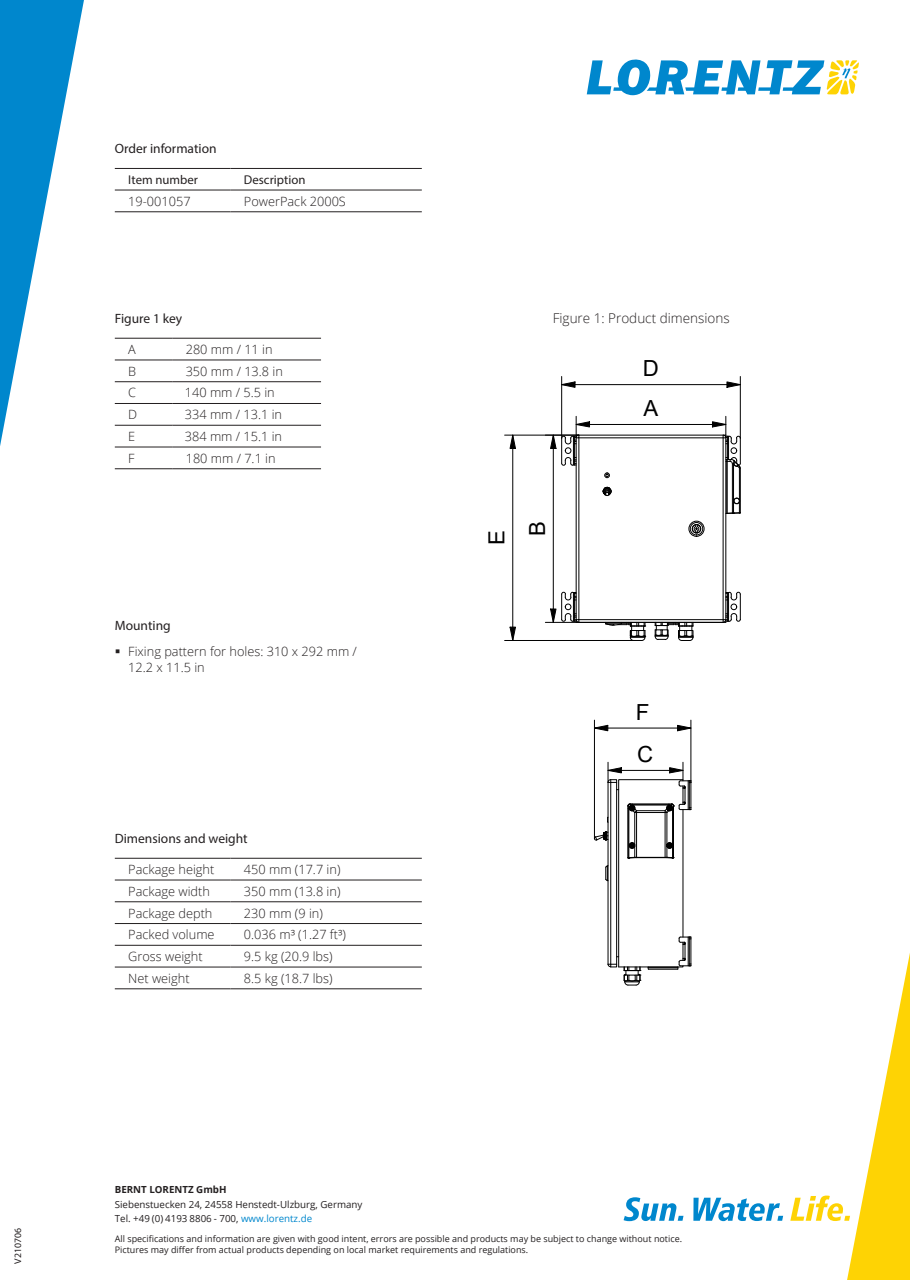
<style>
.page{position:relative;width:910px;height:1280px;background:#fff}
.page>*{position:absolute;margin:0;border:0;box-sizing:border-box;transform-origin:0 0}
.t1{font:22.2px "Arial";color:#000}
.Subhead_10pt{font:13.5px "Myriad Pro";color:#231f20}
.Subhead_10pt-2{font:300 13.5px "Open Sans";color:#231f20}
.t2{font:300 12.75px/16.5px "Open Sans";color:#231f20}
.t3{font:12.75px "Myriad Pro";color:#231f20}
.t4{font:9.75px/14.2px "Open Sans";color:#231f20}
.Bildunterschrift{font:9.75px "Myriad Pro";color:#231f20}
.t5{font:9px/11.2px "Open Sans";color:#231f20}
.s1{font-weight:700}
.s2{color:#0087cd}
</style>
<div class="page">
<svg style="left:587px;top:60px;width:272px;height:35px"></svg>
<svg style="left:0;top:0;width:84px;height:446px"></svg>
<hr style="left:115px;top:168px;width:115px;height:1px;background:#231f20">
<hr style="left:230px;top:168px;width:192px;height:1px;background:#231f20">
<hr style="left:115px;top:190px;width:115px;height:1px;background:#231f20">
<hr style="left:230px;top:190px;width:192px;height:1px;background:#231f20">
<hr style="left:115px;top:211px;width:115px;height:1px;background:#231f20">
<hr style="left:230px;top:211px;width:192px;height:1px;background:#231f20">
<svg style="left:594px;top:762px;width:316px;height:518px"></svg>
<svg style="left:677px;top:725px;width:14px;height:6px"></svg>
<svg style="left:593px;top:725px;width:15px;height:6px"></svg>
<hr style="left:608px;top:728px;width:69px;height:1px;background:#000">
<hr style="left:691px;top:720px;width:1px;height:63px;background:#000">
<hr style="left:594px;top:720px;width:1px;height:118px;background:#000">
<hr style="left:723px;top:435px;width:1px;height:185px;background:#000">
<hr style="left:726px;top:438px;width:1px;height:182px;background:#000">
<hr style="left:579px;top:438px;width:144px;height:1px;background:#000">
<hr style="left:579px;top:619px;width:144px;height:1px;background:#000">
<hr style="left:579px;top:622px;width:144px;height:1px;background:#000">
<hr style="left:579px;top:435px;width:144px;height:1px;background:#000">
<svg style="left:723px;top:592px;width:18px;height:31px"></svg>
<div style="left:690px;top:522px;width:13px;height:13px;border:1px solid #000;border-radius:50%"></div>
<div style="left:689px;top:521px;width:15px;height:15px;border:1px solid #000;border-radius:50%"></div>
<svg style="left:692px;top:524px;width:9px;height:9px"></svg>
<svg style="left:655px;top:623px;width:39px;height:18px"></svg>
<svg style="left:602px;top:486px;width:10px;height:10px"></svg>
<svg style="left:604px;top:473px;width:6px;height:5px"></svg>
<svg style="left:605px;top:623px;width:41px;height:18px"></svg>
<hr style="left:589px;top:424px;width:123px;height:1px;background:#000">
<svg style="left:712px;top:416px;width:29px;height:98px"></svg>
<svg style="left:562px;top:381px;width:14px;height:7px"></svg>
<svg style="left:726px;top:381px;width:14px;height:7px"></svg>
<hr style="left:575px;top:384px;width:152px;height:1px;background:#000">
<hr style="left:740px;top:376px;width:1px;height:62px;background:#000">
<hr style="left:561px;top:376px;width:1px;height:62px;background:#000">
<svg style="left:550px;top:416px;width:40px;height:206px"></svg>
<hr style="left:553px;top:448px;width:1px;height:161px;background:#000">
<hr style="left:545px;top:622px;width:34px;height:1px;background:#000">
<svg style="left:509px;top:434px;width:7px;height:15px"></svg>
<svg style="left:509px;top:627px;width:7px;height:13px"></svg>
<hr style="left:512px;top:448px;width:1px;height:179px;background:#000">
<hr style="left:505px;top:435px;width:74px;height:1px;background:#000">
<hr style="left:505px;top:640px;width:130px;height:1px;background:#000">
<hr style="left:115px;top:858px;width:115px;height:1px;background:#231f20">
<hr style="left:230px;top:858px;width:192px;height:1px;background:#231f20">
<hr style="left:115px;top:880px;width:115px;height:1px;background:#231f20">
<hr style="left:230px;top:880px;width:192px;height:1px;background:#231f20">
<hr style="left:115px;top:901px;width:115px;height:1px;background:#231f20">
<hr style="left:230px;top:901px;width:192px;height:1px;background:#231f20">
<hr style="left:115px;top:923px;width:115px;height:1px;background:#231f20">
<hr style="left:230px;top:923px;width:192px;height:1px;background:#231f20">
<hr style="left:115px;top:945px;width:115px;height:1px;background:#231f20">
<hr style="left:230px;top:945px;width:192px;height:1px;background:#231f20">
<hr style="left:115px;top:967px;width:115px;height:1px;background:#231f20">
<hr style="left:230px;top:967px;width:192px;height:1px;background:#231f20">
<hr style="left:115px;top:988px;width:115px;height:1px;background:#231f20">
<hr style="left:230px;top:988px;width:192px;height:1px;background:#231f20">
<hr style="left:115px;top:338px;width:57px;height:1px;background:#231f20">
<hr style="left:172px;top:338px;width:149px;height:1px;background:#231f20">
<hr style="left:115px;top:360px;width:57px;height:1px;background:#231f20">
<hr style="left:172px;top:360px;width:149px;height:1px;background:#231f20">
<hr style="left:115px;top:381px;width:57px;height:1px;background:#231f20">
<hr style="left:172px;top:381px;width:149px;height:1px;background:#231f20">
<hr style="left:115px;top:403px;width:57px;height:1px;background:#231f20">
<hr style="left:172px;top:403px;width:149px;height:1px;background:#231f20">
<hr style="left:115px;top:425px;width:57px;height:1px;background:#231f20">
<hr style="left:172px;top:425px;width:149px;height:1px;background:#231f20">
<hr style="left:115px;top:447px;width:57px;height:1px;background:#231f20">
<hr style="left:172px;top:447px;width:149px;height:1px;background:#231f20">
<hr style="left:115px;top:468px;width:57px;height:1px;background:#231f20">
<hr style="left:172px;top:468px;width:149px;height:1px;background:#231f20">
<p class="Bildunterschrift" style="left:12px;top:1264px;width:37px;rotate:-90deg">V210706</p>
<p class="Subhead_10pt" style="left:115px;top:140px;width:103px">Order information</p>
<p class="t3" style="left:128px;top:172px;width:71px">Item number</p>
<p class="t3" style="left:244px;top:172px;width:63px">Description</p>
<p class="t2" style="left:128px;top:193px;width:64px">19-001057</p>
<p class="t2" style="left:244px;top:193px;width:103px">PowerPack 2000S</p>
<p class="Subhead_10pt" style="left:115px;top:310px;width:69px">Figure 1 key</p>
<p class="t2" style="left:128px;top:341px;width:9px">A</p>
<p class="t2" style="left:186px;top:341px;width:88px">280 mm / 11 in</p>
<p class="t2" style="left:128px;top:362px;width:9px">B</p>
<p class="t2" style="left:186px;top:362px;width:99px">350 mm / 13.8 in</p>
<p class="t2" style="left:128px;top:384px;width:9px">C</p>
<p class="t2" style="left:185px;top:384px;width:91px">140 mm / 5.5 in</p>
<p class="t2" style="left:128px;top:406px;width:11px">D</p>
<p class="t2" style="left:185px;top:406px;width:99px">334 mm / 13.1 in</p>
<p class="t2" style="left:128px;top:428px;width:9px">E</p>
<p class="t2" style="left:185px;top:428px;width:99px">384 mm / 15.1 in</p>
<p class="t2" style="left:128px;top:449px;width:8px">F</p>
<p class="t2" style="left:186px;top:449px;width:91px">180 mm / 7.1 in</p>
<p class="Subhead_10pt" style="left:115px;top:617px;width:57px">Mounting</p>
<p class="t2" style="left:128px;top:643px;width:230px">Fixing pattern for holes: 310 x 292 mm /<br>12.2 x 11.5 in</p>
<p class="Subhead_10pt" style="left:115px;top:830px;width:134px">Dimensions and weight</p>
<p class="t2" style="left:128px;top:861px;width:88px">Package height</p>
<p class="t2" style="left:244px;top:861px;width:98px">450 mm (17.7 in)</p>
<p class="t2" style="left:128px;top:882px;width:83px">Package width</p>
<p class="t2" style="left:244px;top:882px;width:98px">350 mm (13.8 in)</p>
<p class="t2" style="left:128px;top:904px;width:86px">Package depth</p>
<p class="t2" style="left:244px;top:904px;width:80px">230 mm (9 in)</p>
<p class="t2" style="left:128px;top:926px;width:88px">Packed volume</p>
<p class="t2" style="left:244px;top:926px;width:103px">0.036 m³ (1.27 ft³)</p>
<p class="t2" style="left:128px;top:948px;width:76px">Gross weight</p>
<p class="t2" style="left:244px;top:948px;width:90px">9.5 kg (20.9 lbs)</p>
<p class="t2" style="left:128px;top:969px;width:63px">Net weight</p>
<p class="t2" style="left:244px;top:969px;width:90px">8.5 kg (18.7 lbs)</p>
<p class="Subhead_10pt-2" style="left:553px;top:309px;width:178px">Figure 1: Product dimensions</p>
<p class="t1" style="left:643px;top:353px;width:18px">D</p>
<p class="t1" style="left:643px;top:393px;width:16px">A</p>
<p class="t1" style="left:481px;top:545px;width:16px;rotate:-90deg">E</p>
<p class="t1" style="left:522px;top:536px;width:16px;rotate:-90deg">B</p>
<p class="t1" style="left:636px;top:697px;width:15px">F</p>
<p class="t1" style="left:637px;top:739px;width:18px">C</p>
<p class="t4" style="left:115px;top:1182px;width:249px"><span class="s1">BERNT LORENTZ GmbH<br></span>Siebenstuecken 24, 24558 Henstedt-Ulzburg, Germany<br>Tel. +49 (0) 4193 8806 - 700, <span class="s2">www.lorentz.de</span></p>
<p class="t5" style="left:115px;top:1232px;width:569px">All specifications and information are given with good intent, errors are possible and products may be subject to change without notice.<br>Pictures may differ from actual products depending on local market requirements and regulations.</p>
</div>
